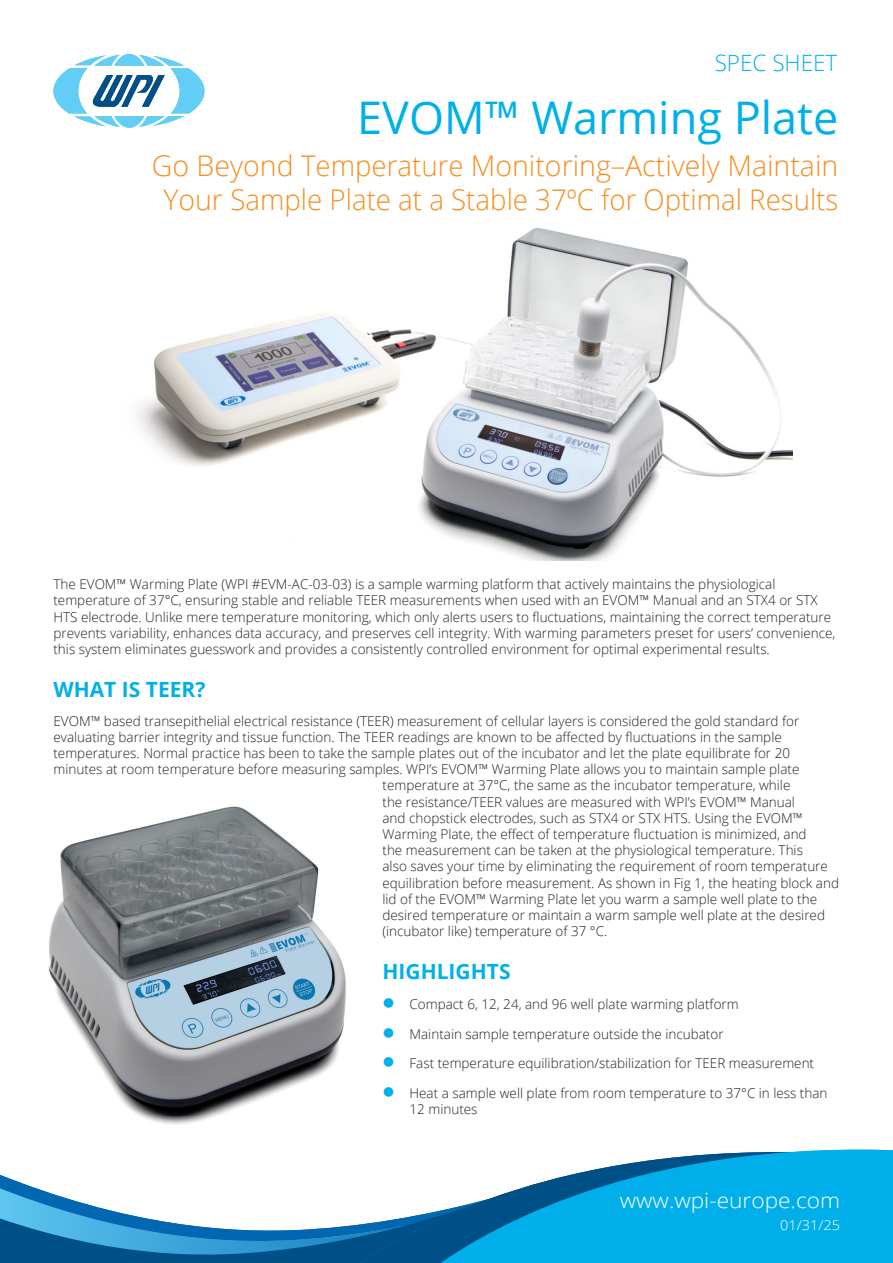
<style>
.page{position:relative;width:893px;height:1263px;background:#fff}
.page>*{position:absolute;margin:0;border:0;box-sizing:border-box;transform-origin:0 0}
.Doc_Title{font:45px "Open Sans";color:#00b0e9}
.Subtitle{font:300 28.5px/34.2px "Open Sans";color:#f68e1e;text-align:center}
.Doc_Type{font:300 22.5px "Open Sans";color:#00b0e9}
.Heading_1{font:700 21px "Open Sans";color:#00b0e9}
.t1{font:300 21px "Open Sans";color:#fff;scale:1.08 1}
.Body_Text{font:300 13.5px/16.2px "Open Sans";color:#231f20}
.t2{font:300 13.5px "Open Sans";color:#fff;scale:1.08 1}
</style>
<div class="page">
<img style="left:137px;top:227px;width:656px;height:334px">
<img style="left:48px;top:806px;width:298px;height:318px">
<svg style="left:0;top:1174px;width:44px;height:17px"></svg>
<svg style="left:476px;top:1149px;width:417px;height:114px;fill:#00afe9"></svg>
<svg style="left:0;top:1191px;width:476px;height:72px"></svg>
<svg style="left:53px;top:54px;width:151px;height:74px"></svg>
<p class="Doc_Type" style="left:715px;top:48px;width:124px">SPEC SHEET</p>
<p class="Doc_Title" style="left:357px;top:87px;width:483px">EVOM™ Warming Plate</p>
<p class="Subtitle" style="left:152px;top:148px;width:688px">Go Beyond Temperature Monitoring–Actively Maintain<br>Your Sample Plate at a Stable 37ºC for Optimal Results</p>
<p class="Body_Text" style="left:53px;top:576px;width:783px">The EVOM™ Warming Plate (WPI #EVM-AC-03-03) is a sample warming platform that actively maintains the physiological temperature of 37°C, ensuring stable and reliable TEER measurements when used with an EVOM™ Manual and an STX4 or STX HTS electrode. Unlike mere temperature monitoring, which only alerts users to fluctuations, maintaining the correct temperature prevents variability, enhances data accuracy, and preserves cell integrity. With warming parameters preset for users’ convenience, this system eliminates guesswork and provides a consistently controlled environment for optimal experimental results.</p>
<p class="Heading_1" style="left:53px;top:675px;width:154px">WHAT IS TEER?</p>
<p class="Body_Text" style="left:53px;top:712px;width:747px">EVOM™ based transepithelial electrical resistance (TEER) measurement of cellular layers is considered the gold standard for</p>
<p class="Body_Text" style="left:53px;top:728px;width:730px">evaluating barrier integrity and tissue function. The TEER readings are known to be affected by fluctuations in the sample</p>
<p class="Body_Text" style="left:53px;top:744px;width:738px">temperatures. Normal practice has been to take the sample plates out of the incubator and let the plate equilibrate for 20</p>
<p class="Body_Text" style="left:53px;top:761px;width:747px">minutes at room temperature before measuring samples. WPI’s EVOM™ Warming Plate allows you to maintain sample plate</p>
<p class="Body_Text" style="left:382px;top:777px;width:409px">temperature at 37°C, the same as the incubator temperature, while</p>
<p class="Body_Text" style="left:382px;top:793px;width:414px">the resistance/TEER values are measured with WPI’s EVOM™ Manual</p>
<p class="Body_Text" style="left:382px;top:809px;width:422px">and chopstick electrodes, such as STX4 or STX HTS. Using the EVOM™</p>
<p class="Body_Text" style="left:382px;top:825px;width:426px">Warming Plate, the effect of temperature fluctuation is minimized, and</p>
<p class="Body_Text" style="left:382px;top:842px;width:422px">the measurement can be taken at the physiological temperature. This</p>
<p class="Body_Text" style="left:382px;top:858px;width:447px">also saves your time by eliminating the requirement of room temperature</p>
<p class="Body_Text" style="left:382px;top:874px;width:458px">equilibration before measurement. As shown in Fig 1, the heating block and</p>
<p class="Body_Text" style="left:382px;top:890px;width:436px">lid of the EVOM™ Warming Plate let you warm a sample well plate to the</p>
<p class="Body_Text" style="left:382px;top:906px;width:444px">desired temperature or maintain a warm sample well plate at the desired</p>
<p class="Body_Text" style="left:382px;top:923px;width:226px">(incubator like) temperature of 37 °C.</p>
<p class="Heading_1" style="left:382px;top:957px;width:130px">HIGHLIGHTS</p>
<p class="Body_Text" style="left:409px;top:996px;width:331px">Compact 6, 12, 24, and 96 well plate warming platform</p>
<p class="Body_Text" style="left:409px;top:1025px;width:316px">Maintain sample temperature outside the incubator</p>
<p class="Body_Text" style="left:409px;top:1055px;width:406px">Fast temperature equilibration/stabilization for TEER measurement</p>
<p class="Body_Text" style="left:409px;top:1085px;width:420px">Heat a sample well plate from room temperature to 37°C in less than<br>12 minutes</p>
<h3 class="t1" style="left:620px;top:1186px;width:205px">www.wpi-europe.com</h3>
<p class="t2" style="left:780px;top:1216px;width:57px">01/31/25</p>
</div>
